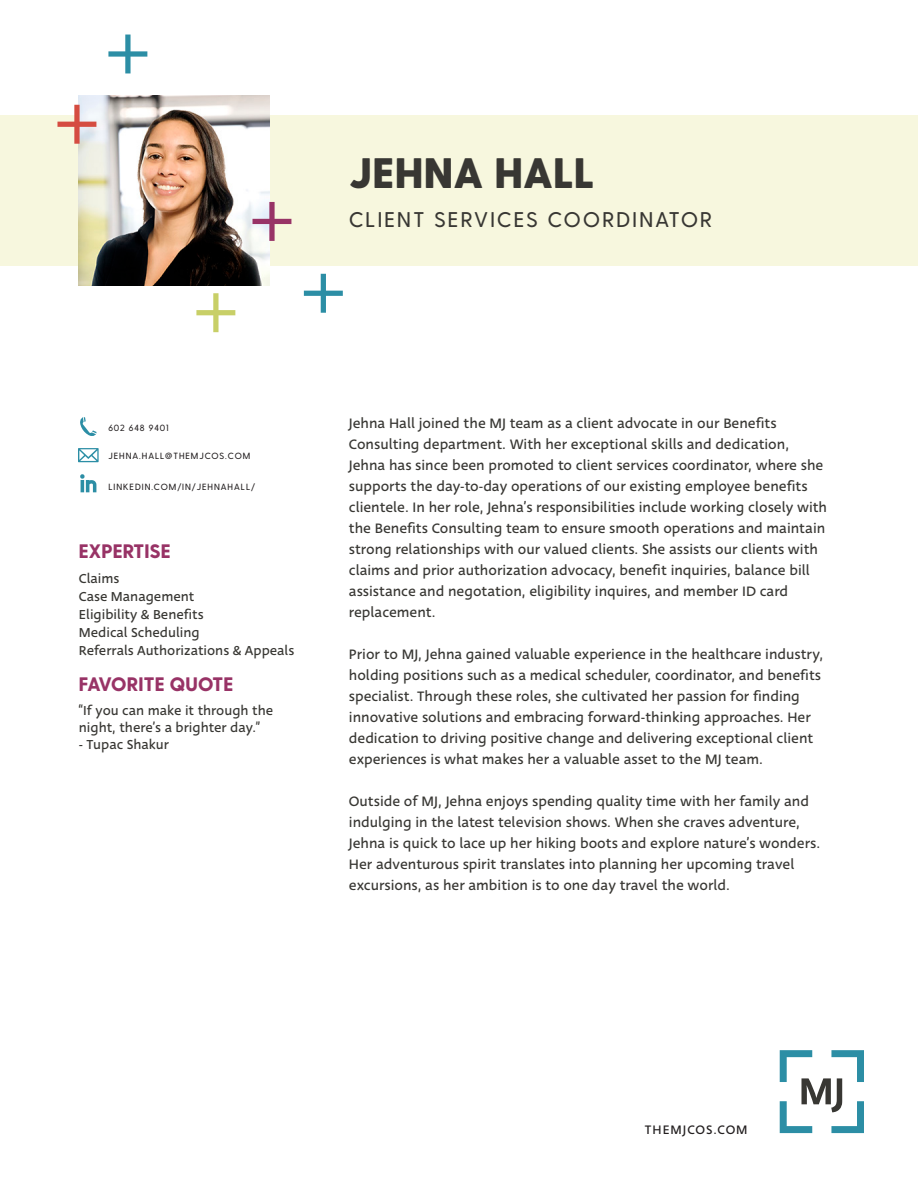
<style>
.page{position:relative;width:918px;height:1188px;background:#fff}
.page>*{position:absolute;margin:0;border:0;box-sizing:border-box;transform-origin:0 0}
.Name{font:800 42.6px "Greycliff CF";letter-spacing:.01em;color:#383733}
.Job_Title{font:500 21.3px "Greycliff CF";letter-spacing:.11em;color:#383733}
.Sidebar_Body{font:800 19.5px "Greycliff CF";letter-spacing:.01em;color:#983366}
.Sidebar_Title{font:800 19.5px "Greycliff CF";letter-spacing:.01em;color:#983366}
.t1{font:15px/21px "Deva Ideal";color:#383733}
.Sidebar_Body-2{font:14.25px/17.1px "Deva Ideal";color:#383733}
.t2{font:13.5px "Deva Ideal";letter-spacing:.075em;color:#231f20}
.Job_Title-2{font:500 9px "Greycliff CF";letter-spacing:.11em;color:#231f20}
</style>
<div class="page">
<div style="left:0;top:115px;width:918px;height:151px;background:#f7f7de"></div>
<img style="left:79px;top:95px;width:190px;height:190px">
<svg style="left:780px;top:1050px;width:84px;height:83px"></svg>
<svg style="left:253px;top:202px;width:38px;height:39px"></svg>
<svg style="left:304px;top:274px;width:39px;height:39px"></svg>
<svg style="left:108px;top:35px;width:39px;height:38px"></svg>
<svg style="left:57px;top:105px;width:39px;height:39px"></svg>
<svg style="left:196px;top:293px;width:39px;height:39px"></svg>
<svg style="left:80px;top:417px;width:17px;height:19px"></svg>
<svg style="left:78px;top:448px;width:21px;height:14px"></svg>
<svg style="left:80px;top:474px;width:16px;height:18px"></svg>
<p class="Name" style="left:349px;top:147px;width:247px">JEHNA HALL</p>
<p class="Job_Title" style="left:349px;top:207px;width:365px">CLIENT SERVICES COORDINATOR</p>
<p class="Job_Title-2" style="left:108px;top:423px;width:61px">602 648 9401</p>
<p class="Job_Title-2" style="left:108px;top:450px;width:143px">JEHNA.HALL@THEMJCOS.COM</p>
<p class="Job_Title-2" style="left:108px;top:482px;width:148px">LINKEDIN.COM/IN/JEHNAHALL/</p>
<p class="Sidebar_Title" style="left:79px;top:539px;width:93px">EXPERTISE</p>
<p class="Sidebar_Body-2" style="left:79px;top:570px;width:42px">Claims</p>
<p class="Sidebar_Body-2" style="left:79px;top:588px;width:117px">Case Management</p>
<p class="Sidebar_Body-2" style="left:79px;top:606px;width:126px">Eligibility &amp; Benefits</p>
<p class="Sidebar_Body-2" style="left:79px;top:624px;width:122px">Medical Scheduling</p>
<p class="Sidebar_Body-2" style="left:79px;top:642px;width:217px">Referrals Authorizations &amp; Appeals</p>
<p class="Sidebar_Body" style="left:79px;top:673px;width:156px">FAVORITE QUOTE</p>
<p class="Sidebar_Body-2" style="left:79px;top:702px;width:196px">“If you can make it through the night, there’s a brighter day.”</p>
<p class="Sidebar_Body-2" style="left:79px;top:737px;width:92px">- Tupac Shakur</p>
<p class="t1" style="left:349px;top:413px;width:480px">Jehna Hall joined the MJ team as a client advocate in our Benefits Consulting department. With her exceptional skills and dedication, Jehna has since been promoted to client services coordinator, where she supports the day-to-day operations of our existing employee benefits clientele. In her role, Jehna’s responsibilities include working closely with the Benefits Consulting team to ensure smooth operations and maintain strong relationships with our valued clients. She assists our clients with claims and prior authorization advocacy, benefit inquiries, balance bill assistance and negotation, eligibility inquires, and member ID card replacement.</p>
<p class="t1" style="left:349px;top:644px;width:476px">Prior to MJ, Jehna gained valuable experience in the healthcare industry, holding positions such as a medical scheduler, coordinator, and benefits specialist. Through these roles, she cultivated her passion for finding innovative solutions and embracing forward-thinking approaches. Her dedication to driving positive change and delivering exceptional client experiences is what makes her a valuable asset to the MJ team.</p>
<p class="t1" style="left:349px;top:791px;width:473px">Outside of MJ, Jehna enjoys spending quality time with her family and indulging in the latest television shows. When she craves adventure, Jehna is quick to lace up her hiking boots and explore nature’s wonders.<br>Her adventurous spirit translates into planning her upcoming travel excursions, as her ambition is to one day travel the world.</p>
<p class="t2" style="left:645px;top:1121px;width:104px">THEMJCOS.COM</p>
</div>
